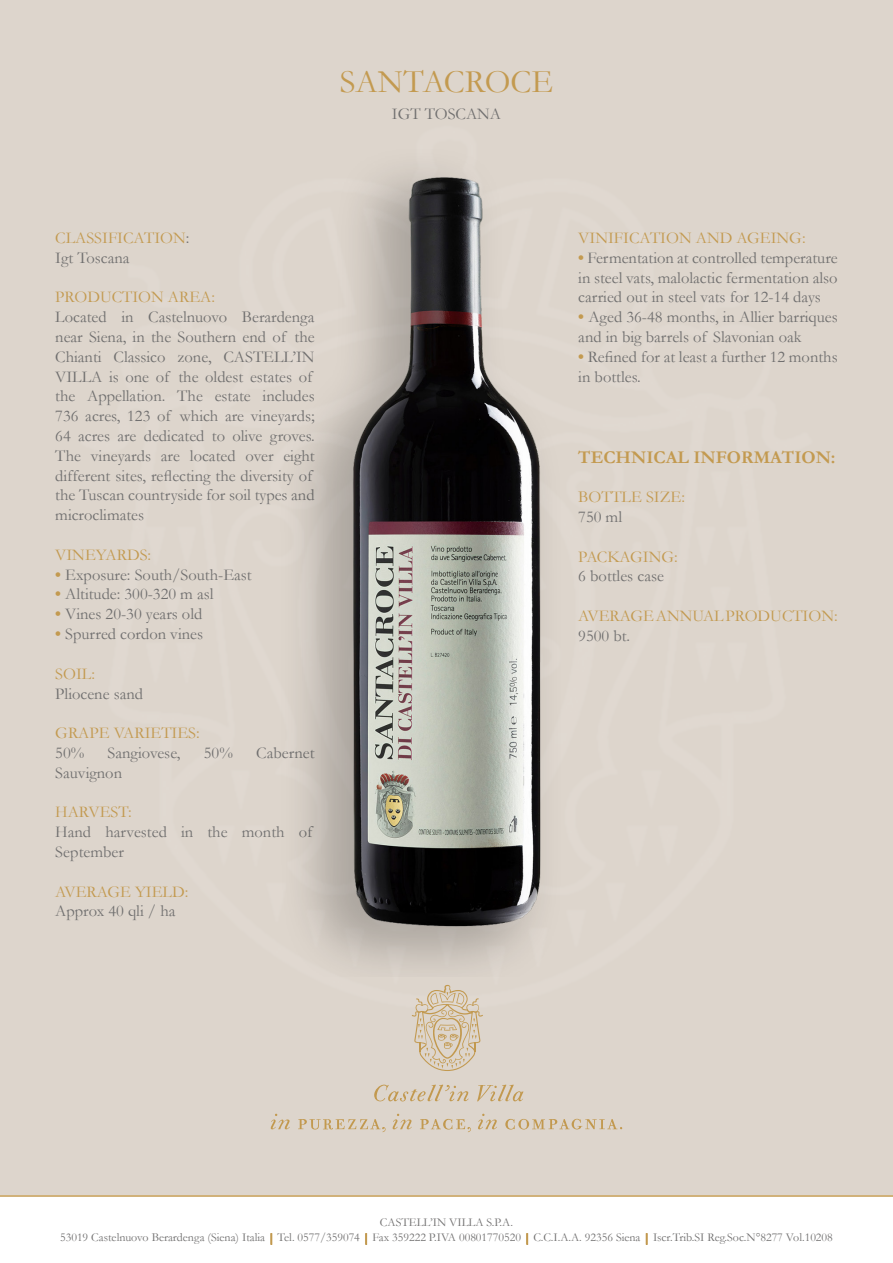
<style>
.page{position:relative;width:893px;height:1263px;background:#fff}
.page>*{position:absolute;margin:0;border:0;box-sizing:border-box;transform-origin:0 0}
.t1{font:33px "Garamond";color:#c39a50}
.t2{font:700 18px "Garamond";color:#c39a50}
.t3{font:16.5px/19.8px "Garamond";color:#706f6f}
.t4{font:16.5px "Garamond";color:#c39a50}
.t5{font:12px/15px "Garamond";color:#706f6f;text-align:center}
.s1{color:#706f6f}
.s2{font-weight:700;color:#c39a50}
.s3{font-weight:700;color:#c2994f}
</style>
<div class="page">
<div style="left:0;top:0;width:893px;height:1195px;background:#dad1c7"></div>
<hr style="left:0;top:1195px;width:893px;height:2px;background:#c2994f">
<svg style="left:374px;top:1084px;width:95px;height:17px"></svg>
<svg style="left:477px;top:1084px;width:47px;height:17px"></svg>
<svg style="left:412px;top:985px;width:71px;height:86px"></svg>
<svg style="left:271px;top:1114px;width:19px;height:15px"></svg>
<svg style="left:298px;top:1119px;width:88px;height:13px"></svg>
<svg style="left:393px;top:1114px;width:19px;height:15px"></svg>
<svg style="left:420px;top:1119px;width:51px;height:13px"></svg>
<svg style="left:478px;top:1114px;width:19px;height:15px"></svg>
<svg style="left:505px;top:1119px;width:117px;height:10px"></svg>
<img style="left:309px;top:177px;width:232px;height:785px">
<p class="t1" style="left:340px;top:62px;width:215px">SANTACROCE</p>
<p class="t3" style="left:392px;top:103px;width:111px">IGT TOSCANA</p>
<p class="t4" style="left:55px;top:228px;width:136px">CLASSIFICATION<span class="s1">:</span></p>
<p class="t3" style="left:55px;top:248px;width:76px">Igt Toscana</p>
<p class="t4" style="left:55px;top:287px;width:161px">PRODUCTION AREA:</p>
<p class="t3" style="left:55px;top:307px;width:261px">Located in Castelnuovo Berardenga near Siena, in the Southern end of the Chianti Classico zone, CASTELL’IN VILLA is one of the oldest estates of the Appellation. The estate includes 736 acres, 123 of which are vineyards; 64 acres are dedicated to olive groves.<br>The vineyards are located over eight different sites, reflecting the diversity of the Tuscan countryside for soil types and microclimates</p>
<p class="t4" style="left:55px;top:545px;width:97px">VINEYARDS:</p>
<p class="t3" style="left:55px;top:564px;width:198px"><span class="s2">•</span> Exposure: South/South-East</p>
<p class="t3" style="left:55px;top:584px;width:160px"><span class="s2">•</span> Altitude: 300-320 m asl</p>
<p class="t3" style="left:55px;top:604px;width:149px"><span class="s2">•</span> Vines 20-30 years old</p>
<p class="t3" style="left:55px;top:624px;width:149px"><span class="s2">•</span> Spurred cordon vines</p>
<p class="t4" style="left:55px;top:664px;width:41px">SOIL:</p>
<p class="t3" style="left:55px;top:683px;width:89px">Pliocene sand</p>
<p class="t4" style="left:55px;top:723px;width:146px">GRAPE VARIETIES:</p>
<p class="t3" style="left:55px;top:743px;width:31px">50%</p>
<p class="t3" style="left:108px;top:743px;width:74px">Sangiovese,</p>
<p class="t3" style="left:204px;top:743px;width:31px">50%</p>
<p class="t3" style="left:256px;top:743px;width:60px">Cabernet</p>
<p class="t3" style="left:55px;top:762px;width:68px">Sauvignon</p>
<p class="t4" style="left:55px;top:802px;width:78px">HARVEST:</p>
<p class="t3" style="left:55px;top:822px;width:259px">Hand harvested in the month of<br>September</p>
<p class="t4" style="left:55px;top:881px;width:135px">AVERAGE YIELD:</p>
<p class="t3" style="left:55px;top:901px;width:122px">Approx 40 qli / ha</p>
<p class="t4" style="left:578px;top:228px;width:229px">VINIFICATION AND AGEING:</p>
<p class="t3" style="left:578px;top:248px;width:261px;text-align:justify"><span class="s2">•</span> Fermentation at controlled temperature in steel vats, malolactic fermentation also carried out in steel vats for 12-14 days</p>
<p class="t3" style="left:578px;top:307px;width:261px"><span class="s2">•</span> Aged 36-48 months, in Allier barriques and in big barrels of Slavonian oak</p>
<p class="t3" style="left:578px;top:347px;width:261px"><span class="s2">•</span> Refined for at least a further 12 months in bottles.</p>
<p class="t2" style="left:578px;top:446px;width:259px">TECHNICAL INFORMATION:</p>
<p class="t4" style="left:578px;top:487px;width:108px">BOTTLE SIZE:</p>
<p class="t3" style="left:578px;top:507px;width:45px">750 ml</p>
<p class="t4" style="left:578px;top:547px;width:101px">PACKAGING:</p>
<p class="t3" style="left:578px;top:566px;width:87px">6 bottles case</p>
<p class="t4" style="left:578px;top:606px;width:261px">AVERAGE ANNUAL PRODUCTION:</p>
<p class="t3" style="left:578px;top:626px;width:53px">9500 bt.</p>
<p class="t5" style="left:60px;top:1215px;width:774px">CASTELL’IN VILLA S.P.A.<br>53019 Castelnuovo Berardenga (Siena) Italia <span class="s3">|</span> Tel. 0577/359074 <span class="s3">|</span> Fax 359222 P.IVA 00801770520 <span class="s3">|</span> C.C.I.A.A. 92356 Siena <span class="s3">|</span> Iscr.Trib.SI Reg.Soc.N°8277 Vol.10208</p>
</div>
